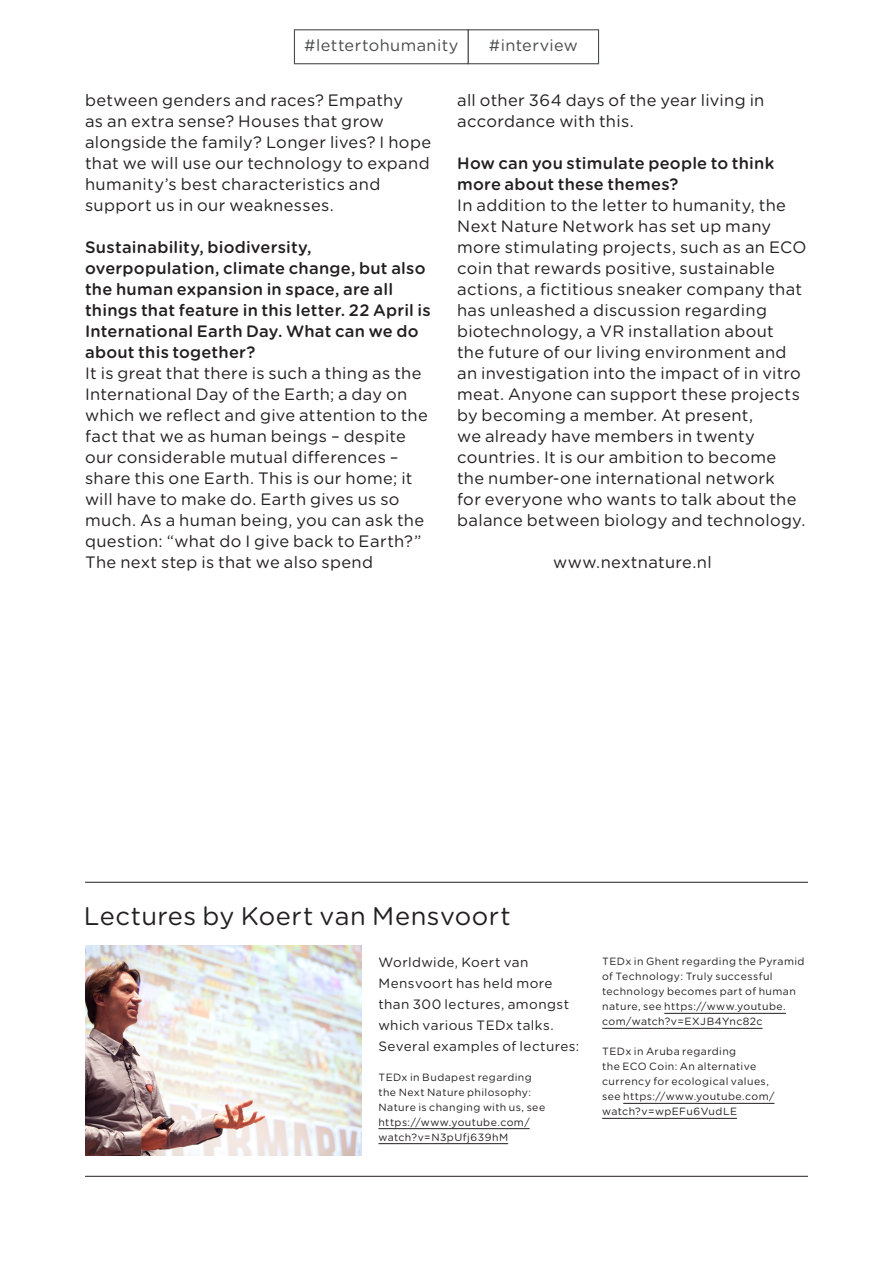
<style>
.page{position:relative;width:893px;height:1263px;background:#fff}
.page>*{position:absolute;margin:0;border:0;box-sizing:border-box;transform-origin:0 0}
.LTH-presskit-pullquo{font:25.5px "Gotham Rounded";letter-spacing:.02em;color:#231f20}
.LTH-presskit-bread{font:16.5px/21px "Gotham Rounded";letter-spacing:.02em;color:#231f20}
.LTH-presskit-questio{font:500 16.5px/21px "Gotham Rounded";letter-spacing:.015em;color:#231f20}
.t1{font:16.35px "Gotham Rounded";letter-spacing:.025em;color:#4b4c4d}
.LTH-presskit-bread-2{font:13.5px/21px "Gotham Rounded";letter-spacing:.03em;color:#231f20}
.LTH-presskit-bread-3{font:10.5px/15px "Gotham Rounded";letter-spacing:.04em;color:#231f20}
</style>
<div class="page">
<img style="left:85px;top:946px;width:276px;height:210px">
<hr style="left:378px;top:1128px;width:152px;height:1px;background:#231f20">
<hr style="left:378px;top:1143px;width:130px;height:1px;background:#231f20">
<hr style="left:664px;top:1013px;width:122px;height:1px;background:#231f20">
<hr style="left:602px;top:1028px;width:160px;height:1px;background:#231f20">
<hr style="left:623px;top:1103px;width:151px;height:1px;background:#231f20">
<hr style="left:602px;top:1118px;width:135px;height:1px;background:#231f20">
<hr style="left:85px;top:882px;width:723px;height:1px;background:#231f20">
<hr style="left:85px;top:1176px;width:723px;height:1px;background:#231f20">
<div style="left:294px;top:29px;width:175px;height:35px;border:1px solid #4b4c4d"></div>
<div style="left:468px;top:29px;width:131px;height:35px;border:1px solid #4b4c4d"></div>
<p class="t1" style="left:304px;top:34px;width:156px">#lettertohumanity</p>
<p class="t1" style="left:489px;top:34px;width:91px">#interview</p>
<p class="LTH-presskit-bread" style="left:85px;top:88px;width:348px">between genders and races? Empathy<br>as an extra sense? Houses that grow alongside the family? Longer lives? I hope that we will use our technology to expand humanity’s best characteristics and support us in our weaknesses.</p>
<p class="LTH-presskit-questio" style="left:85px;top:235px;width:347px">Sustainability, biodiversity, overpopulation, climate change, but also the human expansion in space, are all things that feature in this letter. 22 April is International Earth Day. What can we do about this together?</p>
<p class="LTH-presskit-bread" style="left:85px;top:361px;width:344px">It is great that there is such a thing as the International Day of the Earth; a day on which we reflect and give attention to the fact that we as human beings – despite our considerable mutual differences – share this one Earth. This is our home; it will have to make do. Earth gives us so much. As a human being, you can ask the question: “what do I give back to Earth?” The next step is that we also spend</p>
<p class="LTH-presskit-bread" style="left:457px;top:88px;width:309px">all other 364 days of the year living in accordance with this.</p>
<p class="LTH-presskit-questio" style="left:457px;top:151px;width:319px">How can you stimulate people to think more about these themes?</p>
<p class="LTH-presskit-bread" style="left:457px;top:193px;width:351px">In addition to the letter to humanity, the Next Nature Network has set up many more stimulating projects, such as an ECO coin that rewards positive, sustainable actions, a fictitious sneaker company that has unleashed a discussion regarding biotechnology, a VR installation about<br>the future of our living environment and an investigation into the impact of in vitro meat. Anyone can support these projects by becoming a member. At present,<br>we already have members in twenty countries. It is our ambition to become the number-one international network<br>for everyone who wants to talk about the balance between biology and technology.</p>
<p class="LTH-presskit-bread" style="left:553px;top:550px;width:160px">www.nextnature.nl</p>
<p class="LTH-presskit-pullquo" style="left:84px;top:898px;width:428px">Lectures by Koert van Mensvoort</p>
<p class="LTH-presskit-bread-2" style="left:378px;top:951px;width:202px">Worldwide, Koert van<br>Mensvoort has held more than 300 lectures, amongst which various TEDx talks.<br>Several examples of lectures:</p>
<p class="LTH-presskit-bread-3" style="left:378px;top:1069px;width:168px">TEDx in Budapest regarding the Next Nature philosophy:<br>Nature is changing with us, see https://www.youtube.com/ watch?v=N3pUfj639hM</p>
<p class="LTH-presskit-bread-3" style="left:602px;top:954px;width:204px">TEDx in Ghent regarding the Pyramid of Technology: Truly successful technology becomes part of human nature, see https://www.youtube. com/watch?v=EXJB4Ync82c</p>
<p class="LTH-presskit-bread-3" style="left:602px;top:1044px;width:174px">TEDx in Aruba regarding<br>the ECO Coin: An alternative currency for ecological values, see https://www.youtube.com/ watch?v=wpEFu6VudLE</p>
</div>
